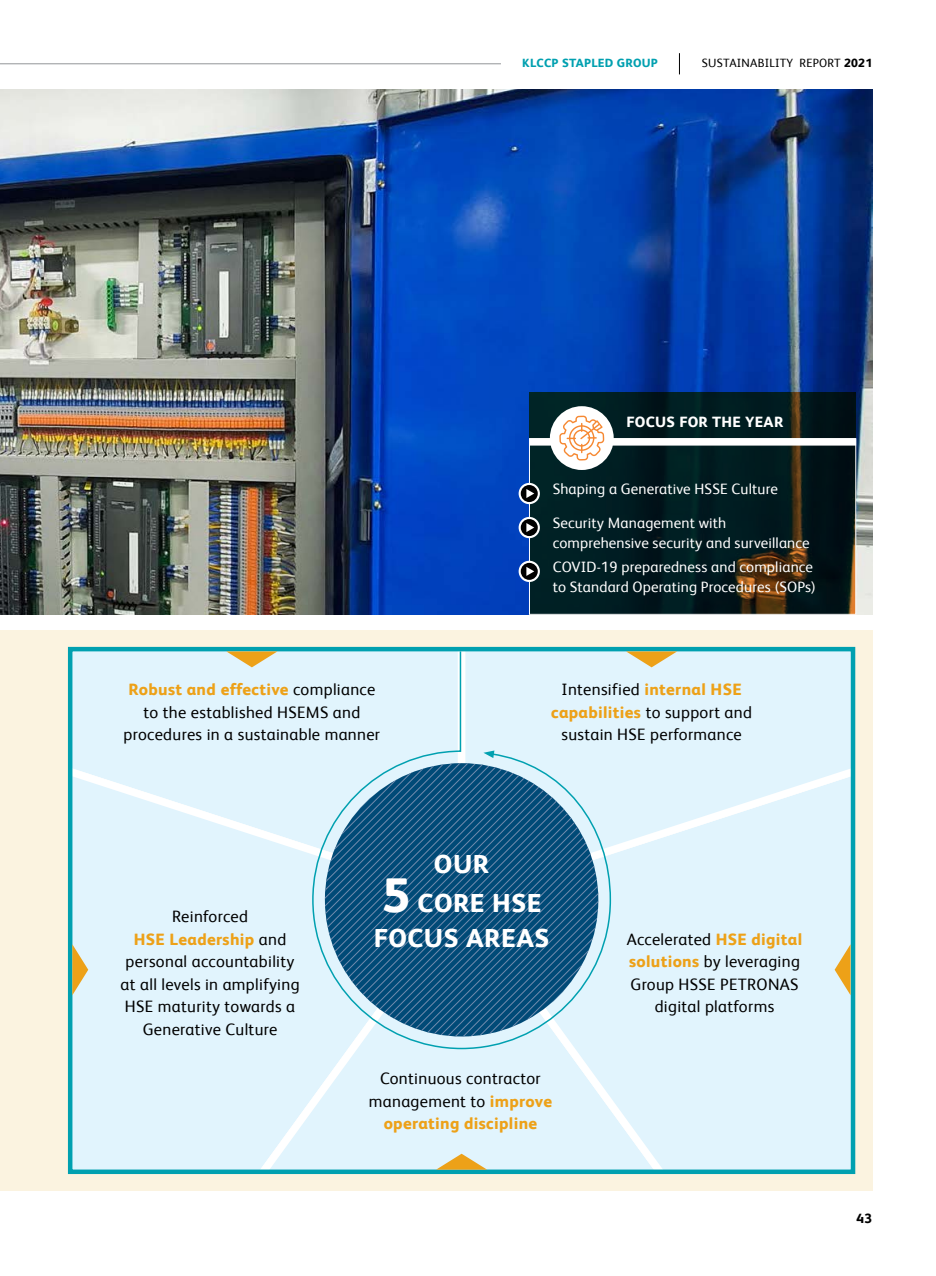
<style>
.page{position:relative;width:936px;height:1276px;background:#fff}
.page>*{position:absolute;margin:0;border:0;box-sizing:border-box;transform-origin:0 0}
.t1{font:800 26.25px/38.4px "FS Albert Pro";letter-spacing:.02em;color:#fff;text-align:center}
.t2{font:16.5px/22.5px "FS Albert Pro";letter-spacing:.02em;color:#000;text-align:center}
.t3{font:15px/19.5px "FS Albert Pro";letter-spacing:.01em;color:#fff}
.t4{font:800 15px "FS Albert Pro";letter-spacing:.02em;color:#fff}
.t5{font:800 13.5px "FS Albert Pro";color:#000}
.t6{font:12px "FS Albert Pro";letter-spacing:.02em;color:#000}
.t7{font:800 12px "FS Albert Pro";letter-spacing:.02em;color:#00a0b0}
.s1{font-weight:800}
.s2{font-weight:800;color:#eda118}
.s3{font-size:48.9px}
</style>
<div class="page">
<hr style="left:0;top:64px;width:501px;height:1px;background:#939598">
<svg style="left:679px;top:53px;width:1px;height:21px"></svg>
<div style="left:0;top:630px;width:872px;height:561px;background:#fbf3e0"></div>
<div style="left:73px;top:652px;width:238px;height:80px;background:#e1f4fd"></div>
<div style="left:73px;top:732px;width:238px;height:437px;background:#e1f4fd"></div>
<div style="left:152px;top:888px;width:299px;height:281px;background:#e1f4fd"></div>
<div style="left:451px;top:908px;width:399px;height:261px;background:#e1f4fd"></div>
<div style="left:611px;top:652px;width:239px;height:256px;background:#e1f4fd"></div>
<div style="left:68px;top:647px;width:787px;height:527px;border:4px solid #00a0b0"></div>
<img style="left:0;top:89px;width:872px;height:526px">
<svg style="left:529px;top:392px;width:326px;height:221px;fill:#001d20"></svg>
<div style="left:529px;top:438px;width:327px;height:177px;border:1px solid #fff"></div>
<div style="left:529px;top:438px;width:327px;height:7px;background:#fff"></div>
<div style="left:550px;top:406px;width:63px;height:64px;background:#fff;border-radius:50%"></div>
<svg style="left:559px;top:416px;width:45px;height:44px"></svg>
<svg style="left:518px;top:483px;width:22px;height:21px"></svg>
<div style="left:520px;top:485px;width:17px;height:17px;background:#000;border-radius:50%"></div>
<svg style="left:526px;top:489px;width:8px;height:9px"></svg>
<svg style="left:518px;top:517px;width:22px;height:21px"></svg>
<div style="left:520px;top:519px;width:17px;height:17px;background:#000;border-radius:50%"></div>
<svg style="left:526px;top:523px;width:8px;height:9px"></svg>
<svg style="left:518px;top:561px;width:22px;height:21px"></svg>
<div style="left:520px;top:563px;width:17px;height:17px;background:#000;border-radius:50%"></div>
<svg style="left:526px;top:567px;width:8px;height:9px"></svg>
<svg style="left:226px;top:651px;width:51px;height:16px"></svg>
<svg style="left:72px;top:944px;width:16px;height:51px"></svg>
<svg style="left:834px;top:944px;width:16px;height:51px"></svg>
<svg style="left:626px;top:651px;width:51px;height:16px"></svg>
<svg style="left:436px;top:1153px;width:51px;height:16px"></svg>
<svg style="left:311px;top:650px;width:300px;height:400px"></svg>
<svg style="left:325px;top:750px;width:273px;height:286px"></svg>
<p class="t7" style="left:522px;top:53px;width:137px">KLCCP STAPLED GROUP</p>
<p class="t6" style="left:702px;top:54px;width:172px">SUSTAINABILITY REPORT <span class="s1">2021</span></p>
<p class="t4" style="left:626px;top:410px;width:158px">FOCUS FOR THE YEAR</p>
<p class="t3" style="left:552px;top:478px;width:227px">Shaping a Generative HSSE Culture</p>
<p class="t3" style="left:552px;top:512px;width:258px">Security Management with comprehensive security and surveillance</p>
<p class="t3" style="left:552px;top:556px;width:265px">COVID-19 preparedness and compliance to Standard Operating Procedures (SOPs)</p>
<p class="t2" style="left:123px;top:677px;width:258px"><span class="s2">Robust and effective</span> compliance to the established HSEMS and procedures in a sustainable manner</p>
<p class="t2" style="left:551px;top:677px;width:202px">Intensified <span class="s2">internal HSE capabilities</span> to support and sustain HSE performance</p>
<p class="t2" style="left:120px;top:904px;width:180px">Reinforced<br><span class="s2">HSE Leadership</span> and personal accountability at all levels in amplifying<br>HSE maturity towards a<br>Generative Culture</p>
<h1 class="t1" style="left:382px;top:843px;width:161px">OUR<br><span class="s3">5</span> CORE HSE</h1>
<h1 class="t1" style="left:374px;top:916px;width:177px">FOCUS AREAS</h1>
<p class="t2" style="left:369px;top:1066px;width:185px">Continuous contractor management to <span class="s2">improve operating discipline</span></p>
<p class="t2" style="left:626px;top:926px;width:177px">Accelerated <span class="s2">HSE digital solutions</span> by leveraging<br>Group HSSE PETRONAS digital platforms</p>
<p class="t5" style="left:856px;top:1207px;width:17px">43</p>
</div>
